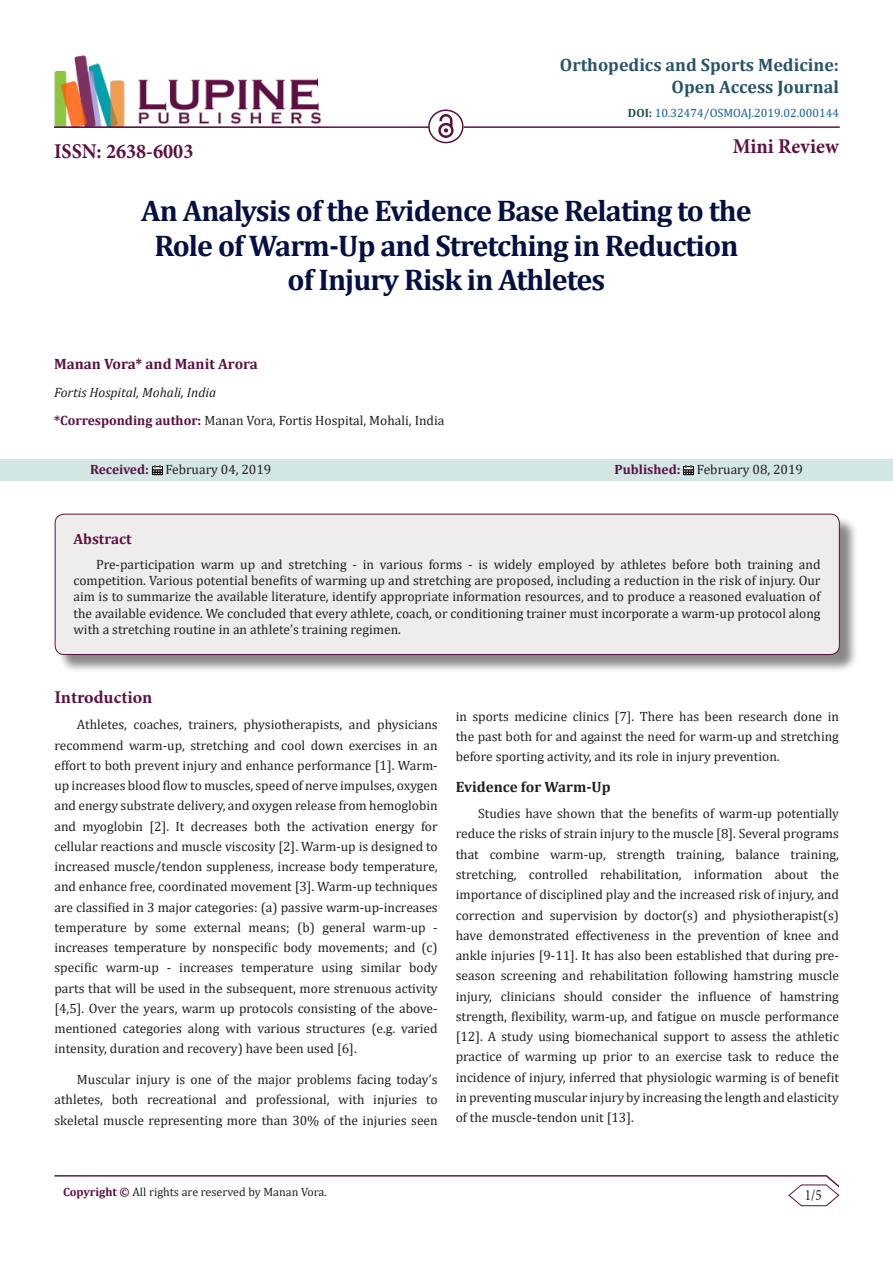
<style>
.page{position:relative;width:893px;height:1263px;background:#fff}
.page>*{position:absolute;margin:0;border:0;box-sizing:border-box;transform-origin:0 0}
.t1{font:700 30px/34.5px "Cambria";letter-spacing:-.03em;color:#041043;text-align:center}
.t2{font:700 21px "Minion Pro";color:#5c1043;scale:.96 1}
.t3{font:700 18px/21.6px "Cambria";color:#27536a;text-align:right}
.t4{font:700 18px "Minion Pro";letter-spacing:-.005em;color:#5c1043}
.t5{font:15.75px "Minion Pro";color:#231f20;scale:.83 1}
.t6{font:700 15px "Cambria";color:#5c1043}
.t7{font:700 15px "Cambria";color:#231f20}
.t8{font:13.5px/20.2px "Cambria";color:#231f20;text-align:justify}
.t9{font:italic 13.5px "Cambria";color:#231f20}
.t10{font:12px "Cambria";color:#231f20}
.t11{font:12px "Cambria";color:#175d9e}
.s1{font-weight:700;color:#1e5050}
.s2{font-weight:700;color:#5c1043}
</style>
<div class="page">
<hr style="left:54px;top:1175px;width:773px;height:1px;background:#5c1043">
<svg style="left:788px;top:1175px;width:52px;height:31px"></svg>
<img style="left:54px;top:55px;width:267px;height:71px">
<hr style="left:54px;top:126px;width:375px;height:2px;background:#5c1043">
<img style="left:438px;top:115px;width:15px;height:23px">
<div style="left:0;top:459px;width:893px;height:22px;background:#d2e6e6"></div>
<svg style="left:152px;top:465px;width:11px;height:10px"></svg>
<svg style="left:683px;top:465px;width:11px;height:10px"></svg>
<div style="left:57px;top:516px;width:801px;height:158px;background:#231f20;opacity:.54"></div>
<div style="left:55px;top:514px;width:784px;height:140px;background:#efedec;border-radius:9px"></div>
<div style="left:55px;top:514px;width:785px;height:141px;border:1px solid #5c1043;border-radius:9px"></div>
<div style="left:428px;top:109px;width:36px;height:34px;border:2px solid #5c1043;border-radius:50%"></div>
<hr style="left:464px;top:126px;width:376px;height:2px;background:#5c1043">
<p class="t3" style="left:560px;top:54px;width:281px">Orthopedics and Sports Medicine:<br>Open Access Journal</p>
<p class="t11" style="left:628px;top:106px;width:213px"><span class="s1">DOI:</span> 10.32474/OSMOAJ.2019.02.000144</p>
<p class="t2" style="left:54px;top:136px;width:147px">ISSN: 2638-6003</p>
<p class="t2" style="left:733px;top:131px;width:112px">Mini Review</p>
<p class="t1" style="left:141px;top:193px;width:612px">An Analysis of the Evidence Base Relating to the<br>Role of Warm-Up and Stretching in Reduction of Injury Risk in Athletes</p>
<p class="t6" style="left:54px;top:353px;width:205px">Manan Vora* and Manit Arora</p>
<p class="t9" style="left:54px;top:383px;width:164px">Fortis Hospital, Mohali, India</p>
<p class="t8" style="left:54px;top:410px;width:392px"><span class="s2">*Corresponding author:</span> Manan Vora, Fortis Hospital, Mohali, India</p>
<p class="t8" style="left:90px;top:459px;width:183px"><span class="s2">Received:</span> February 04, 2019</p>
<p class="t8" style="left:615px;top:459px;width:190px"><span class="s2">Published:</span> February 08, 2019</p>
<p class="t6" style="left:74px;top:528px;width:60px">Abstract</p>
<p class="t8" style="left:74px;top:556px;width:749px;line-height:16.2px;text-indent:22px">Pre-participation warm up and stretching - in various forms - is widely employed by athletes before both training and competition. Various potential benefits of warming up and stretching are proposed, including a reduction in the risk of injury. Our aim is to summarize the available literature, identify appropriate information resources, and to produce a reasoned evaluation of the available evidence. We concluded that every athlete, coach, or conditioning trainer must incorporate a warm-up protocol along with a stretching routine in an athlete’s training regimen.</p>
<p class="t4" style="left:54px;top:685px;width:99px">Introduction</p>
<p class="t8" style="left:54px;top:714px;width:385px;text-indent:22px">Athletes, coaches, trainers, physiotherapists, and physicians recommend warm-up, stretching and cool down exercises in an effort to both prevent injury and enhance performance [1]. Warm&shy;up increases blood flow to muscles, speed of nerve impulses, oxygen and energy substrate delivery, and oxygen release from hemoglobin and myoglobin [2]. It decreases both the activation energy for cellular reactions and muscle viscosity [2]. Warm-up is designed to increased muscle/tendon suppleness, increase body temperature, and enhance free, coordinated movement [3]. Warm-up techniques are classified in 3 major categories: (a) passive warm-up-increases temperature by some external means; (b) general warm-up - increases temperature by nonspecific body movements; and (c) specific warm-up - increases temperature using similar body parts that will be used in the subsequent, more strenuous activity [4,5]. Over the years, warm up protocols consisting of the above&shy;mentioned categories along with various structures (e.g. varied intensity, duration and recovery) have been used [6].</p>
<p class="t8" style="left:54px;top:1069px;width:385px;text-indent:22px">Muscular injury is one of the major problems facing today’s athletes, both recreational and professional, with injuries to skeletal muscle representing more than 30% of the injuries seen</p>
<p class="t8" style="left:456px;top:706px;width:385px">in sports medicine clinics [7]. There has been research done in the past both for and against the need for warm-up and stretching before sporting activity, and its role in injury prevention.</p>
<p class="t7" style="left:456px;top:776px;width:156px">Evidence for Warm-Up</p>
<p class="t8" style="left:456px;top:803px;width:385px;text-indent:22px">Studies have shown that the benefits of warm-up potentially reduce the risks of strain injury to the muscle [8]. Several programs that combine warm-up, strength training, balance training, stretching, controlled rehabilitation, information about the importance of disciplined play and the increased risk of injury, and correction and supervision by doctor(s) and physiotherapist(s) have demonstrated effectiveness in the prevention of knee and ankle injuries [9-11]. It has also been established that during pre&shy;season screening and rehabilitation following hamstring muscle injury, clinicians should consider the influence of hamstring strength, flexibility, warm-up, and fatigue on muscle performance [12]. A study using biomechanical support to assess the athletic practice of warming up prior to an exercise task to reduce the incidence of injury, inferred that physiologic warming is of benefit in preventing muscular injury by increasing the length and elasticity of the muscle-tendon unit [13].</p>
<p class="t10" style="left:63px;top:1185px;width:265px"><span class="s2">Copyright ©</span> All rights are reserved by Manan Vora.</p>
<p class="t5" style="left:805px;top:1184px;width:22px">1/5</p>
</div>
